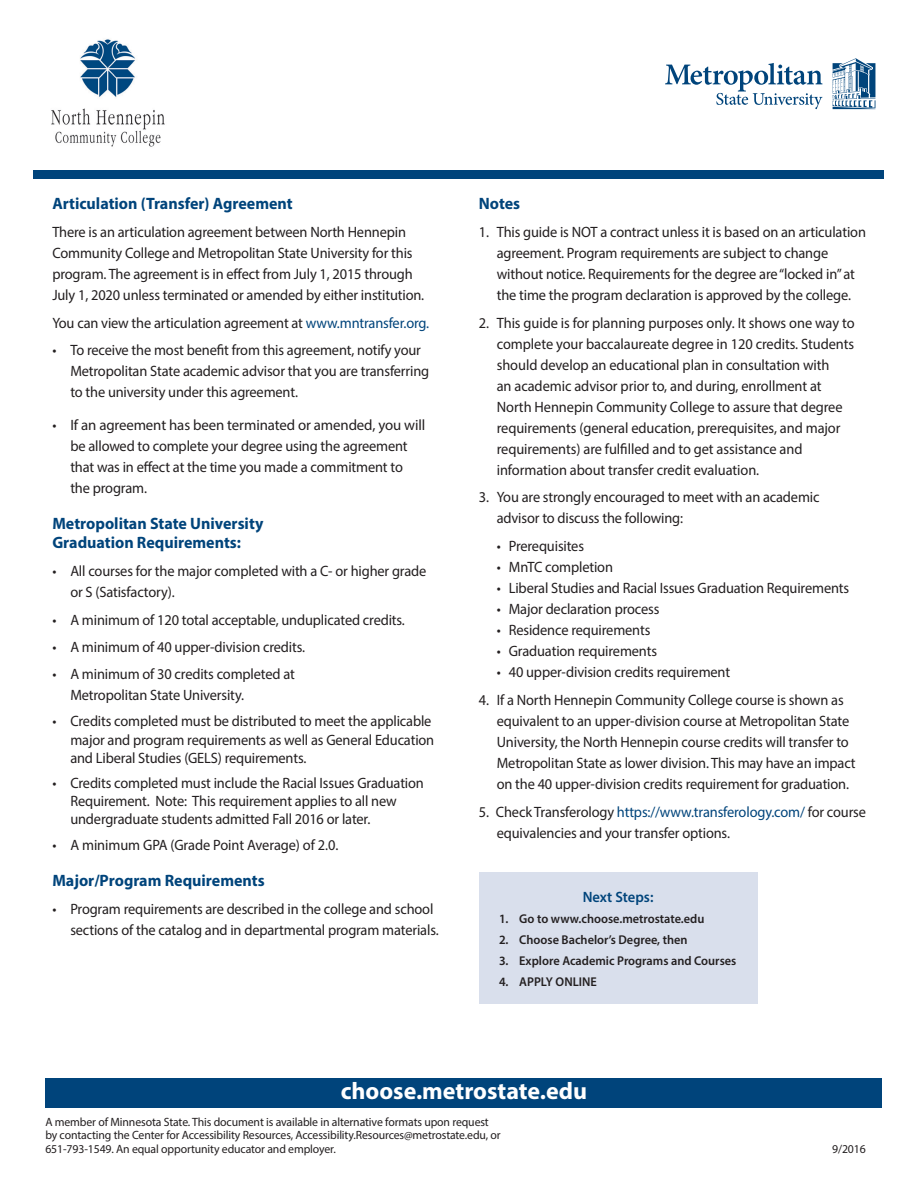
<style>
.page{position:relative;width:918px;height:1188px;background:#fff}
.page>*{position:absolute;margin:0;border:0;box-sizing:border-box;transform-origin:0 0}
.t1{font:700 24px "Myriad Pro";color:#fff}
.subhead{font:700 16.5px "Myriad Pro";color:#00447b}
.back_copy_2{font:15px "Myriad Pro";letter-spacing:-.01em;color:#231f20;scale:.96 1}
.back_copy{font:15px/21px "Myriad Pro";letter-spacing:-.01em;color:#231f20;scale:.96 1}
.back_copy-2{font:15px "Myriad Pro";letter-spacing:-.01em;color:#00447b;scale:.96 1}
.Paragraph_Style_1_co{font:600 15px "Myriad Pro";color:#00447b}
.Paragraph_Style_1_co-2{font:600 12.75px "Myriad Pro";color:#231f20}
.t2{font:12px "Myriad Pro";letter-spacing:-.01em;color:#231f20}
.s1{color:#00447b}
.s2{color:#231f20}
</style>
<div class="page">
<svg style="left:833px;top:58px;width:42px;height:51px"></svg>
<svg style="left:665px;top:63px;width:157px;height:46px"></svg>
<div style="left:45px;top:1078px;width:837px;height:30px;background:#00447b"></div>
<div style="left:33px;top:170px;width:851px;height:9px;background:#00447b"></div>
<img style="left:51px;top:39px;width:114px;height:108px">
<div style="left:479px;top:873px;width:278px;height:131px;background:#d9dfec"></div>
<p class="subhead" style="left:52px;top:193px;width:242px">Articulation (Transfer) Agreement</p>
<p class="back_copy" style="left:52px;top:221px;width:377px">There is an articulation agreement between North Hennepin<br>Community College and Metropolitan State University for this program. The agreement is in effect from July 1, 2015 through</p>
<p class="back_copy" style="left:52px;top:284px;width:388px">July 1, 2020 unless terminated or amended by either institution.</p>
<p class="back_copy" style="left:52px;top:312px;width:393px">You can view the articulation agreement at <span class="s1">www.mntransfer.org.</span></p>
<p class="back_copy" style="left:52px;top:340px;width:386px">• To receive the most benefit from this agreement, notify your</p>
<p class="back_copy_2" style="left:70px;top:362px;width:375px">Metropolitan State academic advisor that you are transferring</p>
<p class="back_copy_2" style="left:70px;top:383px;width:237px">to the university under this agreement.</p>
<p class="back_copy" style="left:52px;top:414px;width:390px">• If an agreement has been terminated or amended, you will</p>
<p class="back_copy_2" style="left:70px;top:436px;width:353px">be allowed to complete your degree using the agreement</p>
<p class="back_copy_2" style="left:70px;top:457px;width:348px">that was in effect at the time you made a commitment to</p>
<p class="back_copy_2" style="left:70px;top:478px;width:80px">the program.</p>
<p class="subhead" style="left:52px;top:512px;width:213px">Metropolitan State University</p>
<p class="subhead" style="left:52px;top:532px;width:190px">Graduation Requirements:</p>
<p class="back_copy" style="left:52px;top:560px;width:391px">• All courses for the major completed with a C- or higher grade</p>
<p class="back_copy" style="left:70px;top:581px;width:109px">or S (Satisfactory).</p>
<p class="back_copy" style="left:52px;top:609px;width:368px">• A minimum of 120 total acceptable, unduplicated credits.</p>
<p class="back_copy" style="left:52px;top:637px;width:264px">• A minimum of 40 upper-division credits.</p>
<p class="back_copy" style="left:52px;top:663px;width:254px">• A minimum of 30 credits completed at</p>
<p class="back_copy_2" style="left:70px;top:685px;width:181px">Metropolitan State University.</p>
<p class="back_copy" style="left:52px;top:710px;width:396px">• Credits completed must be distributed to meet the applicable</p>
<p class="back_copy_2" style="left:70px;top:731px;width:381px">major and program requirements as well as General Education</p>
<p class="back_copy_2" style="left:70px;top:749px;width:246px">and Liberal Studies (GELS) requirements.</p>
<p class="back_copy_2" style="left:52px;top:774px;width:389px">• Credits completed must include the Racial Issues Graduation</p>
<p class="back_copy_2" style="left:70px;top:792px;width:342px">Requirement. Note: This requirement applies to all new</p>
<p class="back_copy_2" style="left:70px;top:810px;width:313px">undergraduate students admitted Fall 2016 or later.</p>
<p class="back_copy" style="left:52px;top:835px;width:298px">• A minimum GPA (Grade Point Average) of 2.0.</p>
<p class="subhead" style="left:52px;top:870px;width:214px">Major/Program Requirements</p>
<p class="back_copy" style="left:52px;top:898px;width:399px">• Program requirements are described in the college and school</p>
<p class="back_copy_2" style="left:70px;top:921px;width:384px">sections of the catalog and in departmental program materials.</p>
<p class="subhead" style="left:479px;top:193px;width:43px">Notes</p>
<p class="back_copy" style="left:479px;top:221px;width:405px">1. This guide is NOT a contract unless it is based on an articulation</p>
<p class="back_copy_2" style="left:497px;top:244px;width:347px">agreement. Program requirements are subject to change</p>
<p class="back_copy_2" style="left:497px;top:265px;width:375px">without notice. Requirements for the degree are “locked in” at</p>
<p class="back_copy_2" style="left:497px;top:286px;width:369px">the time the program declaration is approved by the college.</p>
<p class="back_copy" style="left:479px;top:312px;width:393px">2. This guide is for planning purposes only. It shows one way to</p>
<p class="back_copy_2" style="left:497px;top:334px;width:374px">complete your baccalaureate degree in 120 credits. Students</p>
<p class="back_copy_2" style="left:497px;top:355px;width:348px">should develop an educational plan in consultation with</p>
<p class="back_copy_2" style="left:497px;top:376px;width:340px">an academic advisor prior to, and during, enrollment at</p>
<p class="back_copy_2" style="left:497px;top:397px;width:362px">North Hennepin Community College to assure that degree</p>
<p class="back_copy_2" style="left:497px;top:418px;width:360px">requirements (general education, prerequisites, and major</p>
<p class="back_copy_2" style="left:497px;top:439px;width:320px">requirements) are fulfilled and to get assistance and</p>
<p class="back_copy_2" style="left:497px;top:460px;width:274px">information about transfer credit evaluation.</p>
<p class="back_copy" style="left:479px;top:487px;width:357px">3. You are strongly encouraged to meet with an academic</p>
<p class="back_copy_2" style="left:497px;top:509px;width:196px">advisor to discuss the following:</p>
<p class="back_copy" style="left:497px;top:535px;width:92px">• Prerequisites</p>
<p class="back_copy_2" style="left:497px;top:558px;width:123px">• MnTC completion</p>
<p class="back_copy_2" style="left:497px;top:579px;width:369px">• Liberal Studies and Racial Issues Graduation Requirements</p>
<p class="back_copy_2" style="left:497px;top:600px;width:171px">• Major declaration process</p>
<p class="back_copy_2" style="left:497px;top:621px;width:162px">• Residence requirements</p>
<p class="back_copy_2" style="left:497px;top:642px;width:169px">• Graduation requirements</p>
<p class="back_copy_2" style="left:497px;top:663px;width:245px">• 40 upper-division credits requirement</p>
<p class="back_copy" style="left:479px;top:689px;width:382px">4. If a North Hennepin Community College course is shown as</p>
<p class="back_copy_2" style="left:497px;top:712px;width:369px">equivalent to an upper-division course at Metropolitan State</p>
<p class="back_copy_2" style="left:497px;top:733px;width:368px">University, the North Hennepin course credits will transfer to</p>
<p class="back_copy_2" style="left:497px;top:754px;width:375px">Metropolitan State as lower division. This may have an impact</p>
<p class="back_copy_2" style="left:497px;top:775px;width:367px">on the 40 upper-division credits requirement for graduation.</p>
<p class="back_copy-2" style="left:479px;top:802px;width:405px"><span class="s2">5. Check Transferology</span> https://www.transferology.com/ <span class="s2">for course</span></p>
<p class="back_copy_2" style="left:497px;top:823px;width:243px">equivalencies and your transfer options.</p>
<p class="Paragraph_Style_1_co" style="left:583px;top:887px;width:72px">Next Steps:</p>
<p class="Paragraph_Style_1_co-2" style="left:499px;top:910px;width:207px">1. Go to www.choose.metrostate.edu</p>
<p class="Paragraph_Style_1_co-2" style="left:499px;top:931px;width:190px">2. Choose Bachelor’s Degree, then</p>
<p class="Paragraph_Style_1_co-2" style="left:499px;top:952px;width:239px">3. Explore Academic Programs and Courses</p>
<p class="Paragraph_Style_1_co-2" style="left:499px;top:973px;width:99px">4. APPLY ONLINE</p>
<p class="t1" style="left:341px;top:1076px;width:248px">choose.metrostate.edu</p>
<p class="t2" style="left:45px;top:1114px;width:445px">A member of Minnesota State. This document is available in alternative formats upon request</p>
<p class="t2" style="left:45px;top:1128px;width:457px">by contacting the Center for Accessibility Resources, Accessibility.Resources@metrostate.edu, or</p>
<p class="t2" style="left:45px;top:1141px;width:290px">651-793-1549. An equal opportunity educator and employer.</p>
<p class="t2" style="left:832px;top:1141px;width:35px">9/2016</p>
</div>
